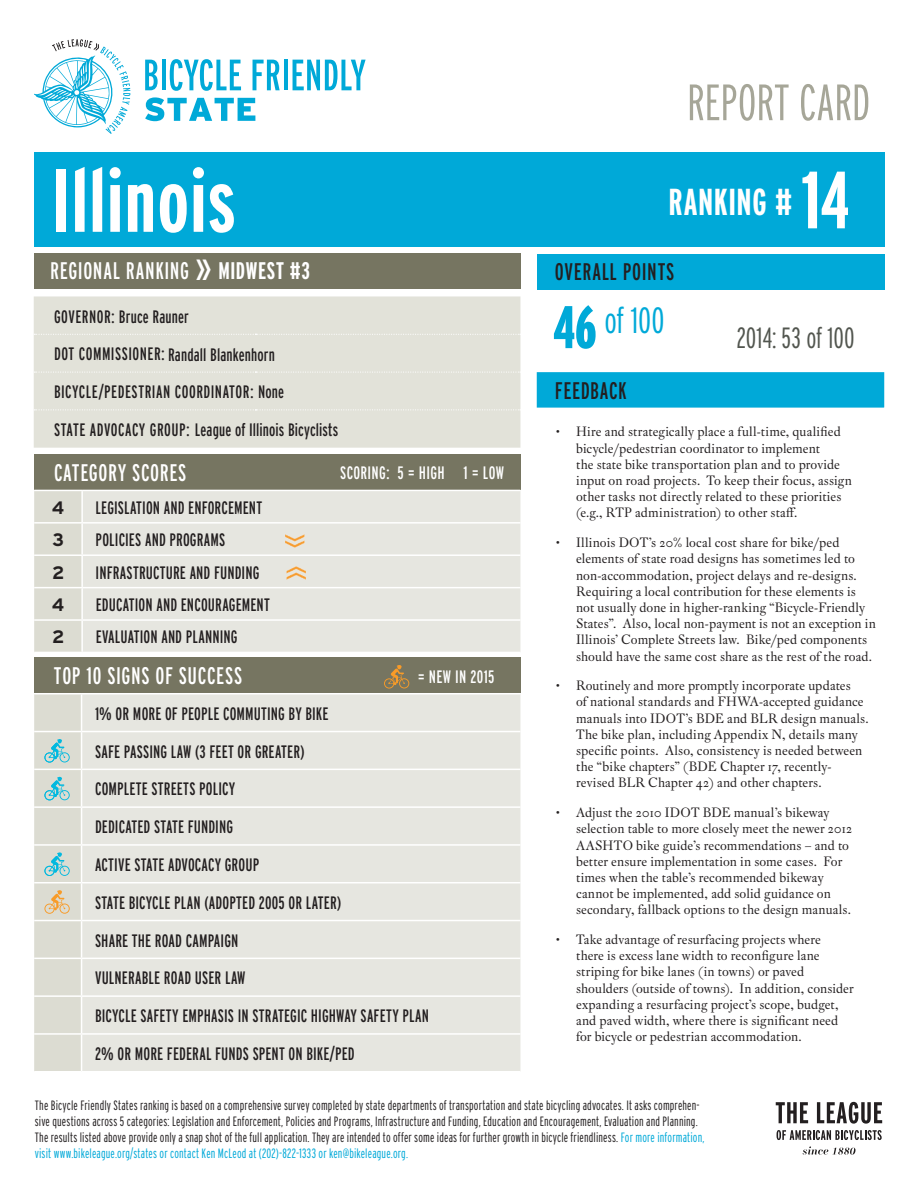
<style>
.page{position:relative;width:918px;height:1188px;background:#fff}
.page>*{position:absolute;margin:0;border:0;box-sizing:border-box;transform-origin:0 0}
.t1{font:700 extra-condensed 89.1px "Interstate";color:#fff}
.t2{font:300 extra-condensed 51px "Interstate";letter-spacing:-.01em;color:#a6a698}
.t3{font:700 extra-condensed 37.5px "Interstate";letter-spacing:.015em;color:#fff}
.t4{font:300 extra-condensed 36.45px "Interstate";color:#00a9d8}
.t5{font:300 extra-condensed 29.25px "Interstate";color:#52564f}
.t6{font:extra-condensed 24px "Interstate";letter-spacing:.025em;color:#fff}
.t7{font:extra-condensed 24px "Interstate";color:#231f20}
.t8{font:700 extra-condensed 24px "Interstate";letter-spacing:.03em;color:#fff}
.t9{font:extra-condensed 18px/37.8px "Interstate";letter-spacing:.01em;color:#231f20}
.t10{font:extra-condensed 18px "Interstate";letter-spacing:.015em;color:#fff}
.t11{font:700 18px "Interstate";color:#231f20}
.t12{font:13.5px/16.2px "Fleischman BT Pro";letter-spacing:.005em;color:#231f20}
.t13{font:300 extra-condensed 13.5px/16.2px "Interstate";letter-spacing:.01em;color:#231f20}
.s1{font-weight:400}
.s2{font-weight:400;font-size:39px}
.s3{font-size:81px}
.s4{font-weight:900;font-size:60px}
.s5{color:#00a9d8}
</style>
<div class="page">
<div style="left:34px;top:152px;width:486px;height:94px;background:#00a9d8"></div>
<div style="left:507px;top:152px;width:377px;height:94px;background:#00a9d8"></div>
<div style="left:34px;top:253px;width:486px;height:36px;background:#767561"></div>
<div style="left:34px;top:296px;width:486px;height:152px;background:#e2e2d9"></div>
<svg style="left:34px;top:334px;width:486px;height:1px"></svg>
<svg style="left:34px;top:372px;width:486px;height:1px"></svg>
<svg style="left:34px;top:409px;width:486px;height:1px"></svg>
<div style="left:537px;top:372px;width:347px;height:36px;background:#00a9d8"></div>
<div style="left:537px;top:254px;width:347px;height:35px;background:#00a9d8"></div>
<svg style="left:803px;top:1146px;width:52px;height:9px"></svg>
<svg style="left:776px;top:1102px;width:32px;height:21px"></svg>
<svg style="left:817px;top:1102px;width:65px;height:22px"></svg>
<svg style="left:777px;top:1130px;width:105px;height:10px"></svg>
<svg style="left:145px;top:97px;width:110px;height:24px"></svg>
<svg style="left:145px;top:60px;width:13px;height:30px"></svg>
<hr style="left:162px;top:60px;width:4px;height:30px;background:#00a9d8">
<svg style="left:170px;top:59px;width:71px;height:32px"></svg>
<svg style="left:253px;top:60px;width:27px;height:30px"></svg>
<hr style="left:284px;top:60px;width:4px;height:30px;background:#00a9d8">
<svg style="left:293px;top:60px;width:73px;height:30px"></svg>
<svg style="left:35px;top:39px;width:95px;height:95px"></svg>
<svg style="left:34px;top:454px;width:486px;height:198px;background:#949483"></svg>
<div style="left:83px;top:491px;width:437px;height:161px;background:#e6e6e0"></div>
<hr style="left:34px;top:490px;width:48px;height:1px;background:#fff">
<hr style="left:82px;top:490px;width:438px;height:1px;background:#fff">
<hr style="left:81px;top:491px;width:2px;height:31px;background:#fff">
<hr style="left:34px;top:522px;width:48px;height:2px;background:#fff">
<hr style="left:82px;top:522px;width:438px;height:2px;background:#fff">
<hr style="left:81px;top:524px;width:2px;height:30px;background:#fff">
<hr style="left:34px;top:554px;width:48px;height:2px;background:#fff">
<hr style="left:82px;top:554px;width:438px;height:2px;background:#fff">
<hr style="left:81px;top:556px;width:2px;height:31px;background:#fff">
<hr style="left:34px;top:587px;width:48px;height:1px;background:#fff">
<hr style="left:82px;top:587px;width:438px;height:1px;background:#fff">
<hr style="left:81px;top:588px;width:2px;height:31px;background:#fff">
<hr style="left:34px;top:619px;width:48px;height:2px;background:#fff">
<hr style="left:82px;top:619px;width:438px;height:2px;background:#fff">
<hr style="left:81px;top:621px;width:2px;height:31px;background:#fff">
<img style="left:275px;top:525px;width:39px;height:30px">
<img style="left:278px;top:558px;width:39px;height:29px">
<svg style="left:34px;top:658px;width:486px;height:413px;background:#dcdcd5"></svg>
<h1 class="t1" style="left:52px;top:146px;width:185px">ILLINOIS</h1>
<h3 class="t6" style="left:50px;top:256px;width:19px">REGIONAL</h3>
<h3 class="t8" style="left:126px;top:256px;width:186px"><span class="s1">RAN KING</span> <span class="s2">»</span> MIDWEST #3</h3>
<h3 class="t9" style="left:54px;top:297px;width:286px">GOVERNOR: BRUCE RAUNER<br>DOT COMMISSIONER: RANDALL BLANKENHORN BICYCLE/PEDESTRIAN COORDINATOR: NONE<br>STATE ADVOCACY GROUP: LEAGUE OF ILLINOIS BICYCLISTS</h3>
<h3 class="t6" style="left:54px;top:458px;width:20px">CATEGORY</h3>
<h3 class="t6" style="left:132px;top:458px;width:19px">SCORES</h3>
<h3 class="t10" style="left:340px;top:462px;width:14px">SCORING</h3>
<h3 class="t10" style="left:386px;top:462px;width:47px">: 5 = HIGH</h3>
<h3 class="t10" style="left:463px;top:462px;width:42px">1 = LOW</h3>
<h3 class="t11" style="left:52px;top:497px;width:14px">4</h3>
<h3 class="t9" style="left:96px;top:488px;width:168px">LEGISLATION AND ENFORCEMENT</h3>
<h3 class="t11" style="left:52px;top:529px;width:13px">3</h3>
<h3 class="t9" style="left:96px;top:521px;width:131px">POLICIES AND PROGRAMS</h3>
<h3 class="t11" style="left:52px;top:561px;width:14px">2</h3>
<h3 class="t9" style="left:96px;top:553px;width:165px">INFRASTRUCTURE AND FUNDING</h3>
<h3 class="t11" style="left:52px;top:594px;width:14px">4</h3>
<h3 class="t9" style="left:96px;top:586px;width:176px">EDUCATION AND ENCOURAGEMENT</h3>
<h3 class="t11" style="left:52px;top:626px;width:14px">2</h3>
<h3 class="t9" style="left:96px;top:618px;width:143px">EVALUATION AND PLANNING</h3>
<h3 class="t6" style="left:54px;top:661px;width:71px">TOP 10 SIGNS</h3>
<h3 class="t6" style="left:155px;top:661px;width:42px">OF SUCCESS</h3>
<h3 class="t10" style="left:418px;top:665px;width:78px">= NEW IN 2015</h3>
<p class="t9" style="left:95px;top:694px;width:336px">1% OR MORE OF PEOPLE COMMUTING BY BIKE<br>SAFE PASSING LAW (3 FEET OR GREATER)<br>COMPLETE STREETS POLICY<br>DEDICATED STATE FUNDING<br>ACTIVE STATE ADVOCACY GROUP<br>STATE BICYCLE PLAN (ADOPTED 2005 OR LATER)<br>SHARE THE ROAD CAMPAIGN<br>VULNERABLE ROAD USER LAW<br>BICYCLE SAFETY EMPHASIS IN STRATEGIC HIGHWAY SAFETY PLAN 2% OR MORE FEDERAL FUNDS SPENT ON BIKE/PED</p>
<h2 class="t2" style="left:687px;top:71px;width:185px">REPORT CARD</h2>
<h3 class="t3" style="left:669px;top:179px;width:182px">RANKING # <span class="s3">14</span></h3>
<h3 class="t7" style="left:555px;top:257px;width:10px">OVERALL</h3>
<h3 class="t7" style="left:623px;top:257px;width:10px">POINTS</h3>
<h3 class="t4" style="left:553px;top:298px;width:113px"><span class="s4">46</span> of 100</h3>
<h3 class="t7" style="left:555px;top:376px;width:10px">FEEDBAC</h3>
<h3 class="t7" style="left:618px;top:376px;width:10px">K</h3>
<h3 class="t5" style="left:737px;top:320px;width:120px">2014: 53 of 100</h3>
<p class="t12" style="left:576px;top:424px;width:277px;text-indent:-20px">• Hire and strategically place a full-time, qualified bicycle/pedestrian coordinator to implement<br>the state bike transportation plan and to provide input on road projects. To keep their focus, assign other tasks not directly related to these priorities (e.g., RTP administration) to other staff.</p>
<p class="t12" style="left:576px;top:534px;width:301px;text-indent:-20px">• Illinois DOT’s 20% local cost share for bike/ped elements of state road designs has sometimes led to non-accommodation, project delays and re-designs.<br>Requiring a local contribution for these elements is not usually done in higher-ranking “Bicycle-Friendly States”. Also, local non-payment is not an exception in Illinois’ Complete Streets law. Bike/ped components should have the same cost share as the rest of the road.</p>
<p class="t12" style="left:576px;top:677px;width:294px;text-indent:-20px">• Routinely and more promptly incorporate updates<br>of national standards and FHWA-accepted guidance manuals into IDOT’s BDE and BLR design manuals.<br>The bike plan, including Appendix N, details many specific points. Also, consistency is needed between the “bike chapters” (BDE Chapter 17, recently&shy;revised BLR Chapter 42) and other chapters.</p>
<p class="t12" style="left:576px;top:804px;width:278px;text-indent:-20px">• Adjust the 2010 IDOT BDE manual’s bikeway selection table to more closely meet the newer 2012<br>AASHTO bike guide’s recommendations – and to better ensure implementation in some cases. For times when the table’s recommended bikeway cannot be implemented, add solid guidance on secondary, fallback options to the design manuals.</p>
<p class="t12" style="left:576px;top:931px;width:279px;text-indent:-20px">• Take advantage of resurfacing projects where<br>there is excess lane width to reconfigure lane striping for bike lanes (in towns) or paved shoulders (outside of towns). In addition, consider expanding a resurfacing project’s scope, budget, and paved width, where there is significant need for bicycle or pedestrian accommodation.</p>
<p class="t13" style="left:35px;top:1097px;width:671px">The Bicycle Friendly States ranking is based on a comprehensive survey completed by state departments of transportation and state bicycling advocates. It asks comprehen&shy;sive questions across 5 categories: Legislation and Enforcement, Policies and Programs, Infrastructure and Funding, Education and Encouragement, Evaluation and Planning.<br>The results listed above provide only a snap shot of the full application. They are intended to offer some ideas for further growth in bicycle friendliness. <span class="s5">For more information, visit www.bikeleague.org/states or contact Ken McLeod at (202)-822-1333 or ken@bikeleague.org.</span></p>
</div>
